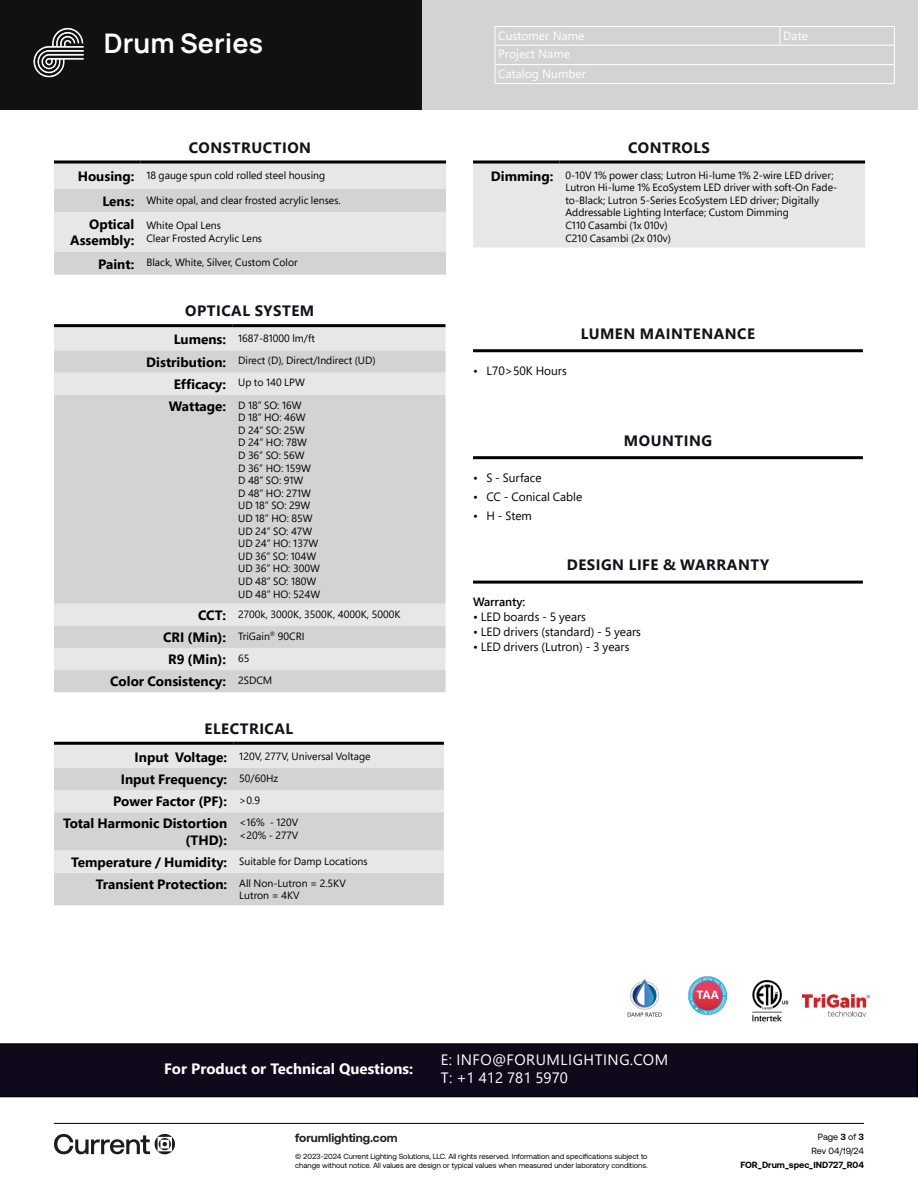
<style>
.page{position:relative;width:918px;height:1188px;background:#fff}
.page>*{position:absolute;margin:0;border:0;box-sizing:border-box;transform-origin:0 0}
.t1{font:200 27px "Manrope";color:#fff}
.t2{font:700 15px "Segoe UI";letter-spacing:.035em;color:#14101c}
.t3{font:15px/18px "Segoe UI";letter-spacing:.035em;color:#fff}
.t4{font:700 15px "Segoe UI";color:#fff}
.t5{font:700 13.5px/16.2px "Segoe Pro";color:#000;text-align:right}
.t6{font:12px "Segoe Pro";color:#000}
.t7{font:12px/19.5px "Segoe UI";color:#fff}
.t8{font:700 12px "Aeonik";color:#202322}
.t9{font:600 12px "Segoe Pro";color:#000}
.t10{font:10.5px/12.6px "Segoe Pro";color:#000}
.t11{font:700 9px "Aeonik";color:#000}
.t12{font:9px/14.1px "Aeonik";letter-spacing:-.005em;color:#000;text-align:right}
.t13{font:7.5px/9.8px "Aeonik";color:#000}
.s1{font-weight:700;font-size:13.5px}
.s2{font-weight:700}
</style>
<div class="page">
<div style="left:0;top:0;width:918px;height:110px;background:#111012"></div>
<div style="left:422px;top:0;width:496px;height:110px;background:#d1d3d4"></div>
<hr style="left:495px;top:64px;width:285px;height:1px;background:#fff">
<hr style="left:780px;top:64px;width:115px;height:1px;background:#fff">
<hr style="left:495px;top:83px;width:285px;height:1px;background:#fff">
<hr style="left:780px;top:83px;width:115px;height:1px;background:#fff">
<hr style="left:495px;top:26px;width:285px;height:1px;background:#fff">
<svg style="left:495px;top:27px;width:1px;height:56px"></svg>
<hr style="left:780px;top:26px;width:115px;height:1px;background:#fff">
<svg style="left:780px;top:27px;width:1px;height:18px"></svg>
<svg style="left:894px;top:27px;width:1px;height:56px"></svg>
<hr style="left:495px;top:45px;width:285px;height:1px;background:#fff">
<hr style="left:780px;top:45px;width:115px;height:1px;background:#fff">
<img style="left:34px;top:28px;width:49px;height:49px">
<div style="left:0;top:1043px;width:918px;height:54px;background:#10091b"></div>
<hr style="left:54px;top:1123px;width:810px;height:1px;background:#000">
<svg style="left:54px;top:1133px;width:121px;height:21px"></svg>
<svg style="left:54px;top:164px;width:392px;height:111px"></svg>
<svg style="left:54px;top:160px;width:86px;height:4px"></svg>
<svg style="left:140px;top:160px;width:306px;height:4px"></svg>
<div style="left:54px;top:327px;width:392px;height:23px;background:#e6e7e8"></div>
<svg style="left:54px;top:350px;width:392px;height:342px;fill:#dfe1e2"></svg>
<div style="left:54px;top:395px;width:392px;height:209px;background:#d1d3d4"></div>
<hr style="left:54px;top:324px;width:178px;height:3px;background:#000">
<hr style="left:232px;top:324px;width:214px;height:3px;background:#000">
<div style="left:54px;top:745px;width:390px;height:23px;background:#e6e7e8"></div>
<svg style="left:54px;top:768px;width:390px;height:137px;fill:#d1d3d4"></svg>
<div style="left:54px;top:851px;width:390px;height:22px;background:#e6e7e8"></div>
<hr style="left:54px;top:742px;width:179px;height:3px;background:#000">
<hr style="left:233px;top:742px;width:211px;height:3px;background:#000">
<div style="left:473px;top:164px;width:392px;height:84px;background:#e6e7e8"></div>
<svg style="left:473px;top:160px;width:86px;height:4px"></svg>
<svg style="left:559px;top:160px;width:306px;height:4px"></svg>
<hr style="left:473px;top:349px;width:390px;height:3px;background:#000">
<hr style="left:473px;top:456px;width:390px;height:3px;background:#000">
<hr style="left:473px;top:581px;width:390px;height:3px;background:#000">
<img style="left:752px;top:980px;width:37px;height:42px">
<img style="left:627px;top:979px;width:35px;height:38px">
<img style="left:802px;top:994px;width:68px;height:23px">
<img style="left:689px;top:977px;width:38px;height:37px">
<h1 class="t1" style="left:104px;top:24px;width:161px">Drum Series</h1>
<h2 class="t2" style="left:189px;top:133px;width:124px">CONSTRUCTION</h2>
<p class="t10" style="left:78px;top:168px;width:249px"><span class="s1">Housing:</span> 18 gauge spun cold rolled steel housing</p>
<p class="t10" style="left:102px;top:193px;width:240px"><span class="s1">Lens:</span> White opal, and clear frosted acrylic lenses.</p>
<p class="t5" style="left:70px;top:216px;width:66px">Optical<br>Assembly:</p>
<p class="t10" style="left:146px;top:219px;width:117px">White Opal Lens<br>Clear Frosted Acrylic Lens</p>
<p class="t10" style="left:98px;top:256px;width:201px"><span class="s1">Paint:</span> Black, White, Silver, Custom Color</p>
<h2 class="t2" style="left:185px;top:297px;width:131px">OPTICAL SYSTEM</h2>
<p class="t10" style="left:174px;top:332px;width:143px"><span class="s1">Lumens:</span> 1687-81000 lm/ft</p>
<p class="t10" style="left:146px;top:354px;width:231px"><span class="s1">Distribution:</span> Direct (D), Direct/Indirect (UD)</p>
<p class="t10" style="left:174px;top:376px;width:133px"><span class="s1">Efficacy:</span> Up to 140 LPW</p>
<p class="t10" style="left:169px;top:398px;width:134px"><span class="s1">Wattage:</span> D 18” SO: 16W</p>
<p class="t10" style="left:238px;top:411px;width:84px">D 18” HO: 46W<br>D 24” SO: 25W<br>D 24” HO: 78W<br>D 36” SO: 56W<br>D 36” HO: 159W<br>D 48” SO: 91W<br>D 48” HO: 271W<br>UD 18” SO: 29W<br>UD 18” HO: 85W<br>UD 24” SO: 47W<br>UD 24” HO: 137W<br>UD 36” SO: 104W<br>UD 36” HO: 300W<br>UD 48” SO: 180W<br>UD 48” HO: 524W</p>
<p class="t10" style="left:163px;top:602px;width:239px;line-height:22.2px;text-indent:35px"><span class="s1">CCT:</span> 2700k, 3000K, 3500K, 4000K, 5000K<br><span class="s1">CRI (Min):</span> TriGain<sup>®</sup> 90CRI</p>
<p class="t5" style="left:110px;top:648px;width:164px;line-height:22.2px;text-align:left;text-indent:58px">R9 (Min): <sup>65<br></sup>Color Consistency: <sup>2SDCM</sup></p>
<h2 class="t2" style="left:205px;top:714px;width:90px">ELECTRICAL</h2>
<p class="t10" style="left:135px;top:750px;width:238px"><span class="s1">Input Voltage:</span> 120V, 277V, Universal Voltage</p>
<p class="t5" style="left:121px;top:771px;width:159px">Input Frequency: <sup>50/60Hz</sup></p>
<p class="t5" style="left:113px;top:793px;width:148px">Power Factor (PF): <sup>&gt;0.9</sup></p>
<p class="t5" style="left:63px;top:815px;width:166px">Total Harmonic Distortion</p>
<p class="t5" style="left:185px;top:831px;width:43px">(THD):</p>
<p class="t10" style="left:239px;top:816px;width:61px">&lt;16% - 120V &lt;20% - 277V</p>
<p class="t10" style="left:71px;top:854px;width:298px"><span class="s1">Temperature / Humidity:</span> Suitable for Damp Locations</p>
<p class="t5" style="left:96px;top:876px;width:252px">Transient Protection: <sup>All</sup> <sup>Non-Lutron</sup> <sup>=</sup> <sup>2.5KV</sup></p>
<p class="t10" style="left:239px;top:889px;width:62px">Lutron = 4KV</p>
<p class="t7" style="left:498px;top:24px;width:88px">Customer Name</p>
<p class="t7" style="left:783px;top:24px;width:26px">Date</p>
<p class="t7" style="left:498px;top:43px;width:89px">Project Name<br>Catalog Number</p>
<h2 class="t2" style="left:628px;top:133px;width:83px">CONTROLS</h2>
<p class="t10" style="left:565px;top:168px;width:273px;text-indent:-75px"><span class="s1">Dimming:</span> 0-10V 1% power class; Lutron Hi-lume 1% 2-wire LED driver; Lutron Hi-lume 1% EcoSystem LED driver with soft-On Fade&shy;to-Black; Lutron 5-Series EcoSystem LED driver; Digitally Addressable Lighting Interface; Custom Dimming<br>C110 Casambi (1x 010v)<br>C210 Casambi (2x 010v)</p>
<p class="t6" style="left:473px;top:362px;width:95px">• L70&gt;50K Hours</p>
<h2 class="t2" style="left:581px;top:319px;width:176px">LUMEN MAINTENANCE</h2>
<h2 class="t2" style="left:624px;top:426px;width:90px">MOUNTING</h2>
<p class="t6" style="left:473px;top:469px;width:70px">• S - Surface</p>
<p class="t6" style="left:473px;top:489px;width:111px">• CC - Conical Cable</p>
<p class="t6" style="left:473px;top:508px;width:60px">• H - Stem</p>
<h2 class="t2" style="left:567px;top:551px;width:204px">DESIGN LIFE &amp; WARRANTY</h2>
<p class="t9" style="left:473px;top:594px;width:54px">Warranty:</p>
<p class="t6" style="left:473px;top:609px;width:114px">• LED boards - 5 years</p>
<p class="t6" style="left:473px;top:624px;width:169px">• LED drivers (standard) - 5 years</p>
<p class="t6" style="left:473px;top:639px;width:158px">• LED drivers (Lutron) - 3 years</p>
<h2 class="t4" style="left:164px;top:1055px;width:251px">For Product or Technical Questions:</h2>
<h2 class="t3" style="left:441px;top:1050px;width:229px">E: INFO@FORUMLIGHTING.COM<br>T: +1 412 781 5970</h2>
<p class="t8" style="left:295px;top:1131px;width:104px">forumlighting.com</p>
<p class="t13" style="left:295px;top:1151px;width:354px">© 2023-2024 Current Lighting Solutions, LLC. All rights reserved. Information and specifications subject to change without notice. All values are design or typical values when measured under laboratory conditions.</p>
<p class="t12" style="left:812px;top:1130px;width:54px">Page <span class="s2">3</span> of <span class="s2">3<br></span>Rev 04/19/24</p>
<p class="t11" style="left:740px;top:1160px;width:125px">FOR_Drum_spec_IND727_R04</p>
</div>
